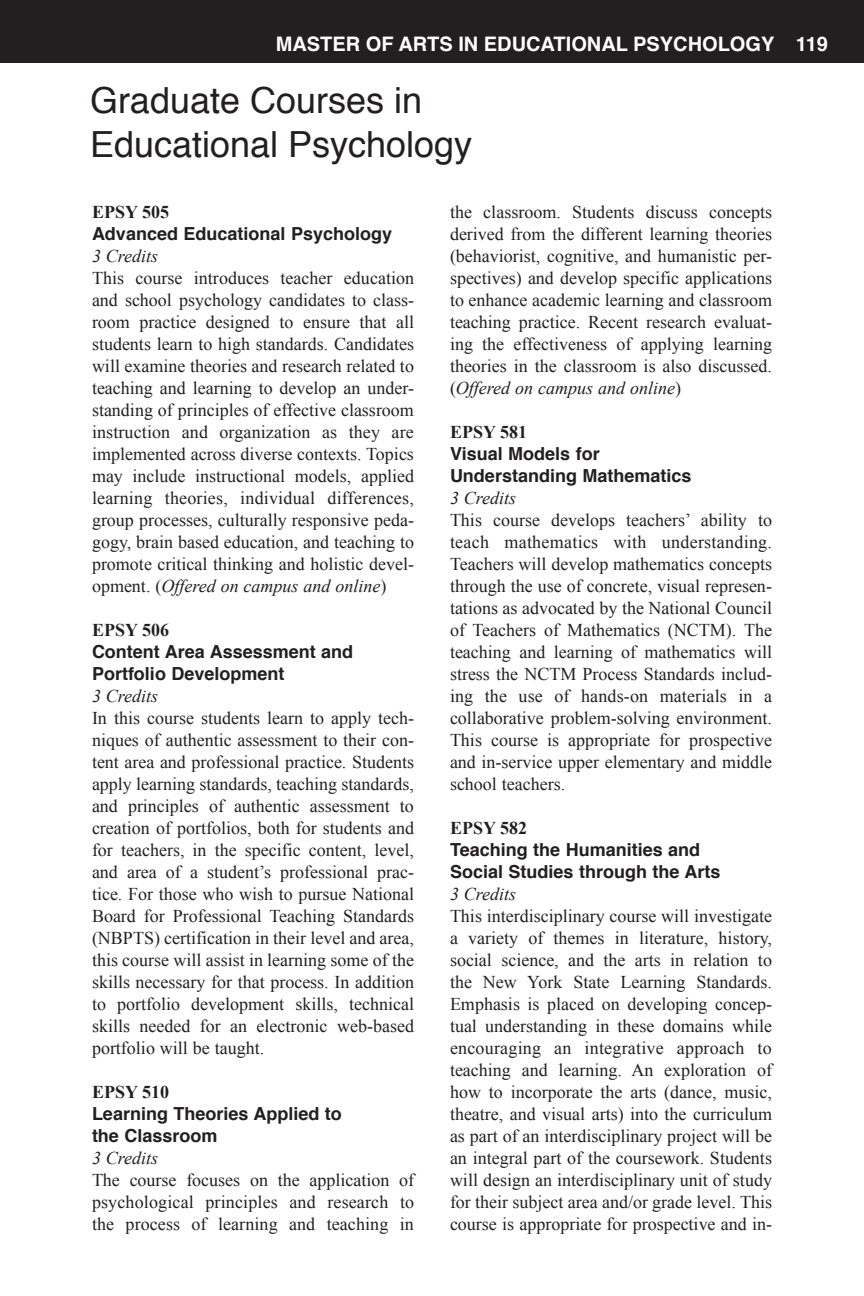
<style>
.page{position:relative;width:864px;height:1296px;background:#fff}
.page>*{position:absolute;margin:0;border:0;box-sizing:border-box;transform-origin:0 0}
.t1{font:36px/43.2px "Helvetica";color:#231f20}
.t2{font:700 20px "Helvetica";color:#fff}
.Course_Description{font:18px/22px "Times New Roman";color:#231f20;text-align:justify}
.Course_Name{font:700 18px/22px "Helvetica";color:#231f20}
.Course_Credits{font:italic 18px "Times New Roman";color:#231f20}
.Course_Number{font:700 18px "Times New Roman";color:#231f20}
.s1{font-style:italic}
</style>
<div class="page">
<div style="left:0;top:0;width:864px;height:63px;background:#231f20"></div>
<p class="t2" style="left:276px;top:28px;width:554px">MASTER OF ARTS IN EDUCATIONAL PSYCHOLOGY 119</p>
<p class="t1" style="left:90px;top:80px;width:384px">Graduate Courses in<br>Educational Psychology</p>
<p class="Course_Number" style="left:92px;top:200px;width:79px">EPSY 505</p>
<p class="Course_Name" style="left:92px;top:223px;width:302px">Advanced Educational Psychology</p>
<p class="Course_Credits" style="left:92px;top:246px;width:68px">3 Credits</p>
<p class="Course_Description" style="left:92px;top:267px;width:324px">This course introduces teacher education and school psychology candidates to class&shy;room practice designed to ensure that all students learn to high standards. Candidates will examine theories and research related to teaching and learning to develop an under&shy;standing of principles of effective classroom instruction and organization as they are implemented across diverse contexts. Topics may include instructional models, applied learning theories, individual differences, group processes, culturally responsive peda&shy;gogy, brain based education, and teaching to promote critical thinking and holistic devel&shy;opment. (<span class="s1">Offered on campus and online</span>)</p>
<p class="Course_Number" style="left:92px;top:618px;width:79px">EPSY 506</p>
<p class="Course_Name" style="left:92px;top:641px;width:263px">Content Area Assessment and<br>Portfolio Development</p>
<p class="Course_Credits" style="left:92px;top:686px;width:68px">3 Credits</p>
<p class="Course_Description" style="left:92px;top:707px;width:324px">In this course students learn to apply tech&shy;niques of authentic assessment to their con&shy;tent area and professional practice. Students apply learning standards, teaching standards, and principles of authentic assessment to creation of portfolios, both for students and for teachers, in the specific content, level, and area of a student’s professional prac&shy;tice. For those who wish to pursue National Board for Professional Teaching Standards (NBPTS) certification in their level and area, this course will assist in learning some of the skills necessary for that process. In addition to portfolio development skills, technical skills needed for an electronic web-based portfolio will be taught.</p>
<p class="Course_Number" style="left:92px;top:1080px;width:79px">EPSY 510</p>
<p class="Course_Name" style="left:92px;top:1103px;width:251px">Learning Theories Applied to</p>
<p class="Course_Name" style="left:92px;top:1125px;width:127px">the Classroom</p>
<p class="Course_Credits" style="left:92px;top:1148px;width:68px">3 Credits</p>
<p class="Course_Description" style="left:92px;top:1169px;width:324px">The course focuses on the application of psychological principles and research to the process of learning and teaching in</p>
<p class="Course_Description" style="left:450px;top:201px;width:324px">the classroom. Students discuss concepts derived from the different learning theories (behaviorist, cognitive, and humanistic per&shy;spectives) and develop specific applications to enhance academic learning and classroom teaching practice. Recent research evaluat&shy;ing the effectiveness of applying learning theories in the classroom is also discussed. (<span class="s1">Offered on campus and online</span>)</p>
<p class="Course_Number" style="left:450px;top:420px;width:79px">EPSY 581</p>
<p class="Course_Name" style="left:450px;top:443px;width:151px">Visual Models for</p>
<p class="Course_Name" style="left:450px;top:465px;width:243px">Understanding Mathematics</p>
<p class="Course_Credits" style="left:450px;top:488px;width:68px">3 Credits</p>
<p class="Course_Description" style="left:450px;top:509px;width:324px">This course develops teachers’ ability to teach mathematics with understanding.<br>Teachers will develop mathematics concepts through the use of concrete, visual represen&shy;tations as advocated by the National Council of Teachers of Mathematics (NCTM). The teaching and learning of mathematics will stress the NCTM Process Standards includ&shy;ing the use of hands-on materials in a collaborative problem-solving environment.<br>This course is appropriate for prospective and in-service upper elementary and middle school teachers.</p>
<p class="Course_Number" style="left:450px;top:816px;width:79px">EPSY 582</p>
<p class="Course_Name" style="left:450px;top:839px;width:252px">Teaching the Humanities and</p>
<p class="Course_Name" style="left:450px;top:861px;width:272px">Social Studies through the Arts</p>
<p class="Course_Credits" style="left:450px;top:884px;width:68px">3 Credits</p>
<p class="Course_Description" style="left:450px;top:905px;width:324px">This interdisciplinary course will investigate a variety of themes in literature, history, social science, and the arts in relation to the New York State Learning Standards.<br>Emphasis is placed on developing concep&shy;tual understanding in these domains while encouraging an integrative approach to teaching and learning. An exploration of how to incorporate the arts (dance, music, theatre, and visual arts) into the curriculum as part of an interdisciplinary project will be an integral part of the coursework. Students will design an interdisciplinary unit of study for their subject area and/or grade level. This course is appropriate for prospective and in-</p>
</div>
